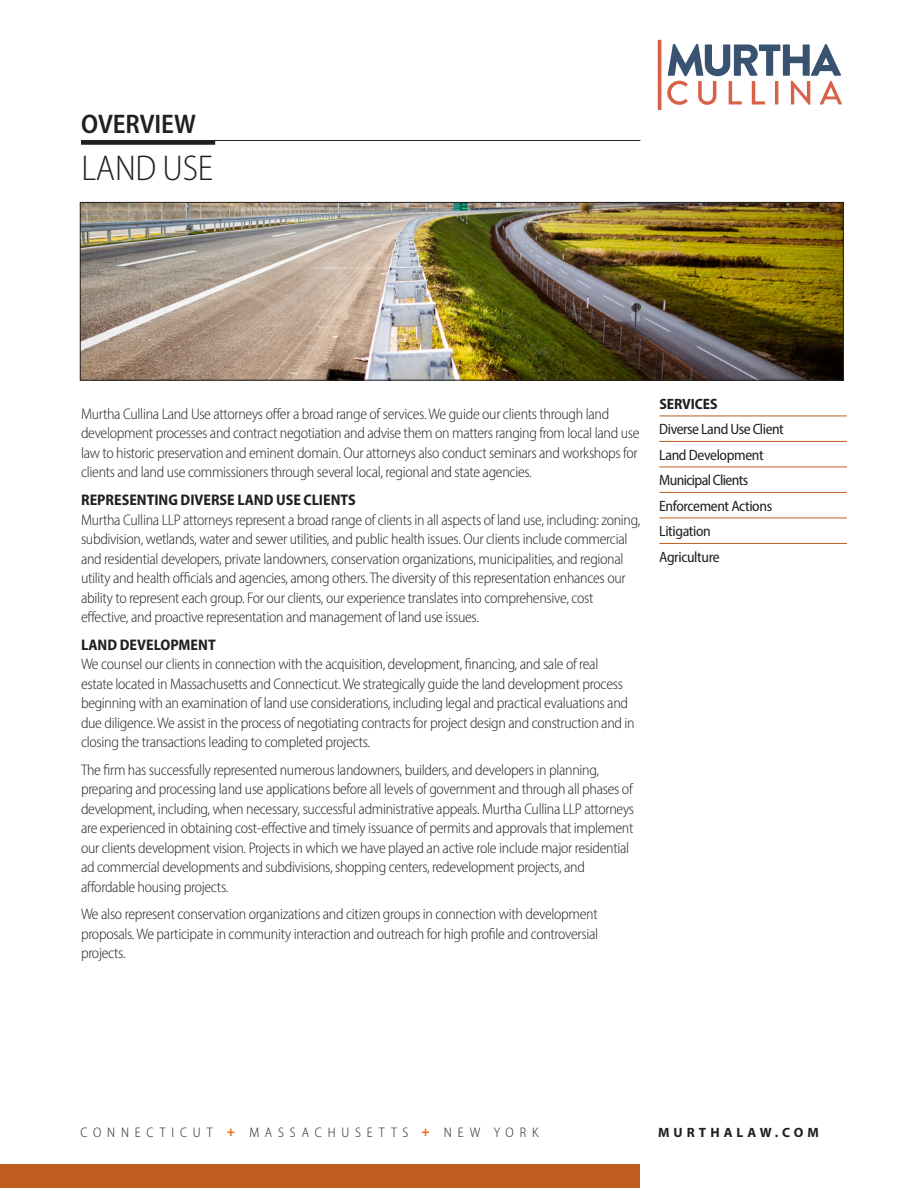
<style>
.page{position:relative;width:918px;height:1188px;background:#fff}
.page>*{position:absolute;margin:0;border:0;box-sizing:border-box;transform-origin:0 0}
.Practice_Group_Area{font:300 semi-condensed 36px "Myriad Pro";letter-spacing:-.005em;color:#231f20}
.News_Alert{font:600 semi-condensed 27px "Myriad Pro";letter-spacing:-.005em;color:#231f20}
.Body_copy{font:300 semi-condensed 15.3px/19.5px "Myriad Pro";letter-spacing:-.02em;color:#231f20}
.Sub_head{font:700 semi-condensed 15.3px "Myriad Pro";color:#231f20}
.Sidebar__content_wit{font:semi-condensed 15px "Myriad Pro";letter-spacing:-.03em;color:#231f20}
.Sidebar_head{font:700 semi-condensed 15px "Myriad Pro";letter-spacing:-.005em;color:#231f20}
.t1{font:300 semi-condensed 13.8px "Myriad Pro";letter-spacing:.42em;color:#231f20}
.t2{font:700 13.5px "Myriad Pro";letter-spacing:.3em;color:#231f20}
.s1{font-weight:900;color:#ea6d1f}
</style>
<div class="page">
<img style="left:82px;top:204px;width:760px;height:174px">
<div style="left:80px;top:202px;width:764px;height:178px;border:1px solid #231f20"></div>
<hr style="left:81px;top:140px;width:559px;height:1px;background:#231f20">
<div style="left:81px;top:140px;width:134px;height:5px;background:#231f20"></div>
<hr style="left:659px;top:415px;width:188px;height:1px;background:#c05e1f">
<hr style="left:659px;top:441px;width:188px;height:1px;background:#c05e1f">
<hr style="left:659px;top:466px;width:188px;height:1px;background:#c05e1f">
<hr style="left:659px;top:492px;width:188px;height:1px;background:#c05e1f">
<hr style="left:659px;top:517px;width:188px;height:1px;background:#c05e1f">
<hr style="left:659px;top:543px;width:188px;height:1px;background:#c05e1f">
<svg style="left:667px;top:44px;width:175px;height:61px"></svg>
<hr style="left:658px;top:40px;width:3px;height:70px;background:#d76149">
<div style="left:0;top:1164px;width:640px;height:24px;background:#c05e1f"></div>
<p class="News_Alert" style="left:81px;top:107px;width:116px">OVERVIEW</p>
<p class="Practice_Group_Area" style="left:81px;top:146px;width:133px">LAND USE</p>
<p class="Body_copy" style="left:81px;top:404px;width:560px">Murtha Cullina Land Use attorneys offer a broad range of services. We guide our clients through land development processes and contract negotiation and advise them on matters ranging from local land use law to historic preservation and eminent domain. Our attorneys also conduct seminars and workshops for clients and land use commissioners through several local, regional and state agencies.</p>
<p class="Sub_head" style="left:81px;top:490px;width:276px">REPRESENTING DIVERSE LAND USE CLIENTS</p>
<p class="Body_copy" style="left:81px;top:510px;width:561px">Murtha Cullina LLP attorneys represent a broad range of clients in all aspects of land use, including: zoning, subdivision, wetlands, water and sewer utilities, and public health issues. Our clients include commercial and residential developers, private landowners, conservation organizations, municipalities, and regional utility and health officials and agencies, among others. The diversity of this representation enhances our ability to represent each group. For our clients, our experience translates into comprehensive, cost effective, and proactive representation and management of land use issues.</p>
<p class="Sub_head" style="left:81px;top:635px;width:136px">LAND DEVELOPMENT</p>
<p class="Body_copy" style="left:81px;top:654px;width:555px">We counsel our clients in connection with the acquisition, development, financing, and sale of real<br>estate located in Massachusetts and Connecticut. We strategically guide the land development process beginning with an examination of land use considerations, including legal and practical evaluations and due diligence. We assist in the process of negotiating contracts for project design and construction and in closing the transactions leading to completed projects.</p>
<p class="Body_copy" style="left:81px;top:760px;width:555px">The firm has successfully represented numerous landowners, builders, and developers in planning, preparing and processing land use applications before all levels of government and through all phases of development, including, when necessary, successful administrative appeals. Murtha Cullina LLP attorneys are experienced in obtaining cost-effective and timely issuance of permits and approvals that implement our clients development vision. Projects in which we have played an active role include major residential ad commercial developments and subdivisions, shopping centers, redevelopment projects, and affordable housing projects.</p>
<p class="Body_copy" style="left:81px;top:904px;width:519px;text-align:justify">We also represent conservation organizations and citizen groups in connection with development proposals. We participate in community interaction and outreach for high profile and controversial projects.</p>
<p class="Sidebar_head" style="left:659px;top:394px;width:60px">SERVICES</p>
<p class="Sidebar__content_wit" style="left:659px;top:420px;width:126px">Diverse Land Use Client</p>
<p class="Sidebar__content_wit" style="left:659px;top:445px;width:106px">Land Development</p>
<p class="Sidebar__content_wit" style="left:659px;top:471px;width:91px">Municipal Clients</p>
<p class="Sidebar__content_wit" style="left:659px;top:496px;width:114px">Enforcement Actions</p>
<p class="Sidebar__content_wit" style="left:659px;top:522px;width:53px">Litigation</p>
<p class="Sidebar__content_wit" style="left:659px;top:548px;width:62px">Agriculture</p>
<p class="t1" style="left:80px;top:1124px;width:459px">CONNECTICUT <span class="s1">+</span> MASSACHUSETTS <span class="s1">+</span> NEW YORK</p>
<p class="t2" style="left:658px;top:1123px;width:162px">MURTHALAW.COM</p>
</div>
